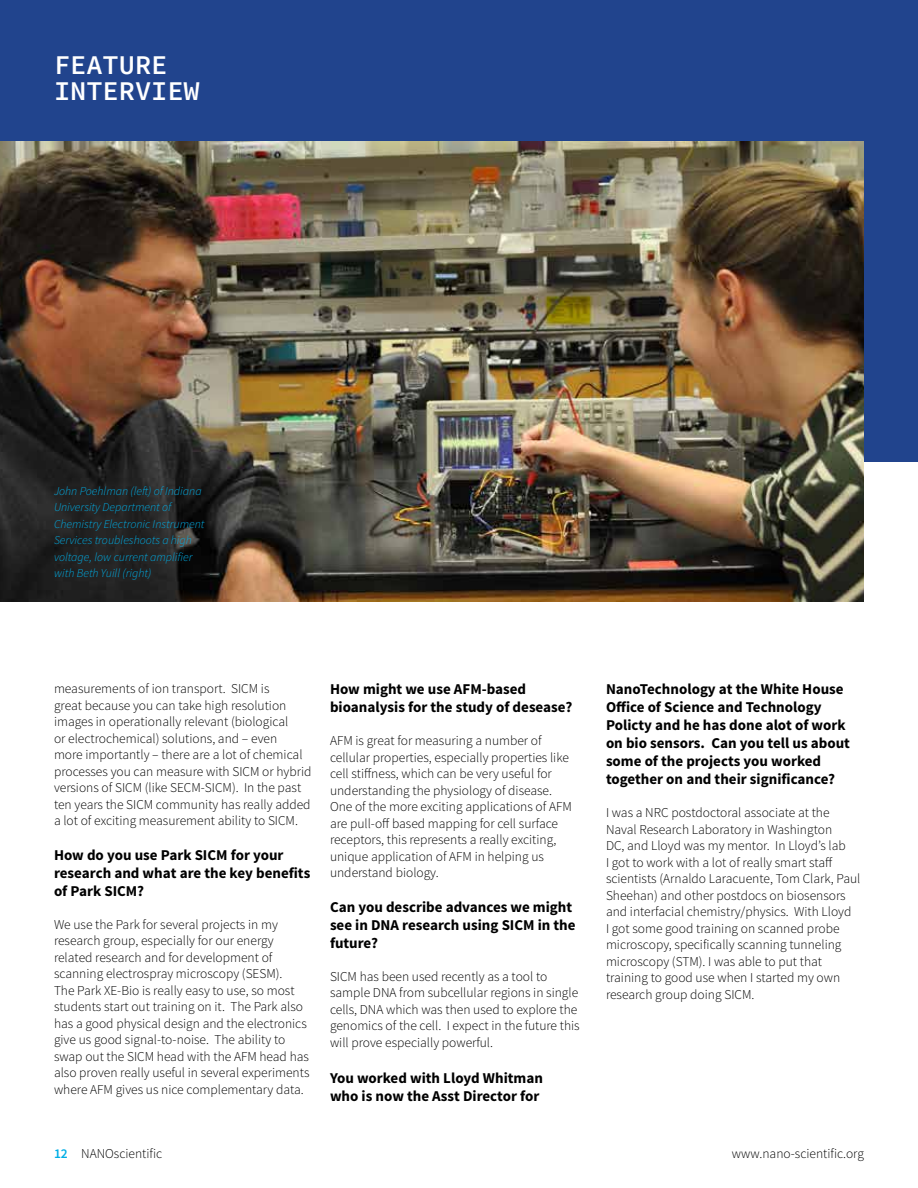
<style>
.page{position:relative;width:918px;height:1188px;background:#fff}
.page>*{position:absolute;margin:0;border:0;box-sizing:border-box;transform-origin:0 0}
.t1{font:600 27px/25.5px "Source Code Pro";color:#fff}
.t2{font:700 15px/18px "Source Sans Pro";color:#000}
.t3{font:300 13.5px/16.5px "Source Sans Pro";color:#000}
.t4{font:italic 300 12px/16.5px "Source Sans Pro";color:#00aee6}
.s1{font-weight:600;color:#00aee6}
</style>
<div class="page">
<div style="left:0;top:0;width:918px;height:462px;background:#21448d"></div>
<img style="left:0;top:141px;width:864px;height:460px">
<h1 class="t1" style="left:54px;top:52px;width:147px">FEATURE<br>INTERVIEW</h1>
<p class="t4" style="left:54px;top:483px;width:152px">John Poehlman (left) of Indiana<br>University Department of<br>Chemistry Electronic Instrument<br>Services troubleshoots a high voltage, low current amplifier with Beth Yuill (right)</p>
<p class="t3" style="left:54px;top:681px;width:259px">measurements of ion transport. SICM is<br>great because you can take high resolution images in operationally relevant (biological<br>or electrochemical) solutions, and – even<br>more importantly – there are a lot of chemical processes you can measure with SICM or hybrid versions of SICM (like SECM-SICM). In the past ten years the SICM community has really added a lot of exciting measurement ability to SICM.</p>
<p class="t2" style="left:54px;top:846px;width:258px">How do you use Park SICM for your research and what are the key benefits of Park SICM?</p>
<p class="t3" style="left:54px;top:916px;width:257px">We use the Park for several projects in my research group, especially for our energy related research and for development of scanning electrospray microscopy (SESM).<br>The Park XE-Bio is really easy to use, so most students start out training on it. The Park also has a good physical design and the electronics give us good signal-to-noise. The ability to swap out the SICM head with the AFM head has also proven really useful in several experiments where AFM gives us nice complementary data.</p>
<p class="t2" style="left:330px;top:681px;width:244px">How might we use AFM-based bioanalysis for the study of desease?</p>
<p class="t3" style="left:330px;top:733px;width:243px">AFM is great for measuring a number of cellular properties, especially properties like cell stiffness, which can be very useful for understanding the physiology of disease.<br>One of the more exciting applications of AFM are pull-off based mapping for cell surface receptors, this represents a really exciting, unique application of AFM in helping us understand biology.</p>
<p class="t2" style="left:330px;top:898px;width:247px">Can you describe advances we might see in DNA research using SICM in the future?</p>
<p class="t3" style="left:330px;top:968px;width:251px">SICM has been used recently as a tool to sample DNA from subcellular regions in single cells, DNA which was then used to explore the genomics of the cell. I expect in the future this will prove especially powerful.</p>
<p class="t2" style="left:330px;top:1069px;width:215px">You worked with Lloyd Whitman who is now the Asst Director for</p>
<p class="t2" style="left:606px;top:681px;width:245px">NanoTechnology at the White House Office of Science and Technology Policty and he has done alot of work on bio sensors. Can you tell us about some of the projects you worked together on and their significance?</p>
<p class="t3" style="left:606px;top:805px;width:256px">I was a NRC postdoctoral associate at the Naval Research Laboratory in Washington<br>DC, and Lloyd was my mentor. In Lloyd’s lab<br>I got to work with a lot of really smart staff scientists (Arnaldo Laracuente, Tom Clark, Paul Sheehan) and other postdocs on biosensors and interfacial chemistry/physics. With Lloyd<br>I got some good training on scanned probe microscopy, specifically scanning tunneling microscopy (STM). I was able to put that training to good use when I started my own research group doing SICM.</p>
<p class="t3" style="left:54px;top:1145px;width:110px"><span class="s1">12</span> NANOscientific</p>
<p class="t3" style="left:732px;top:1145px;width:134px">www.nano-scientific.org</p>
</div>
